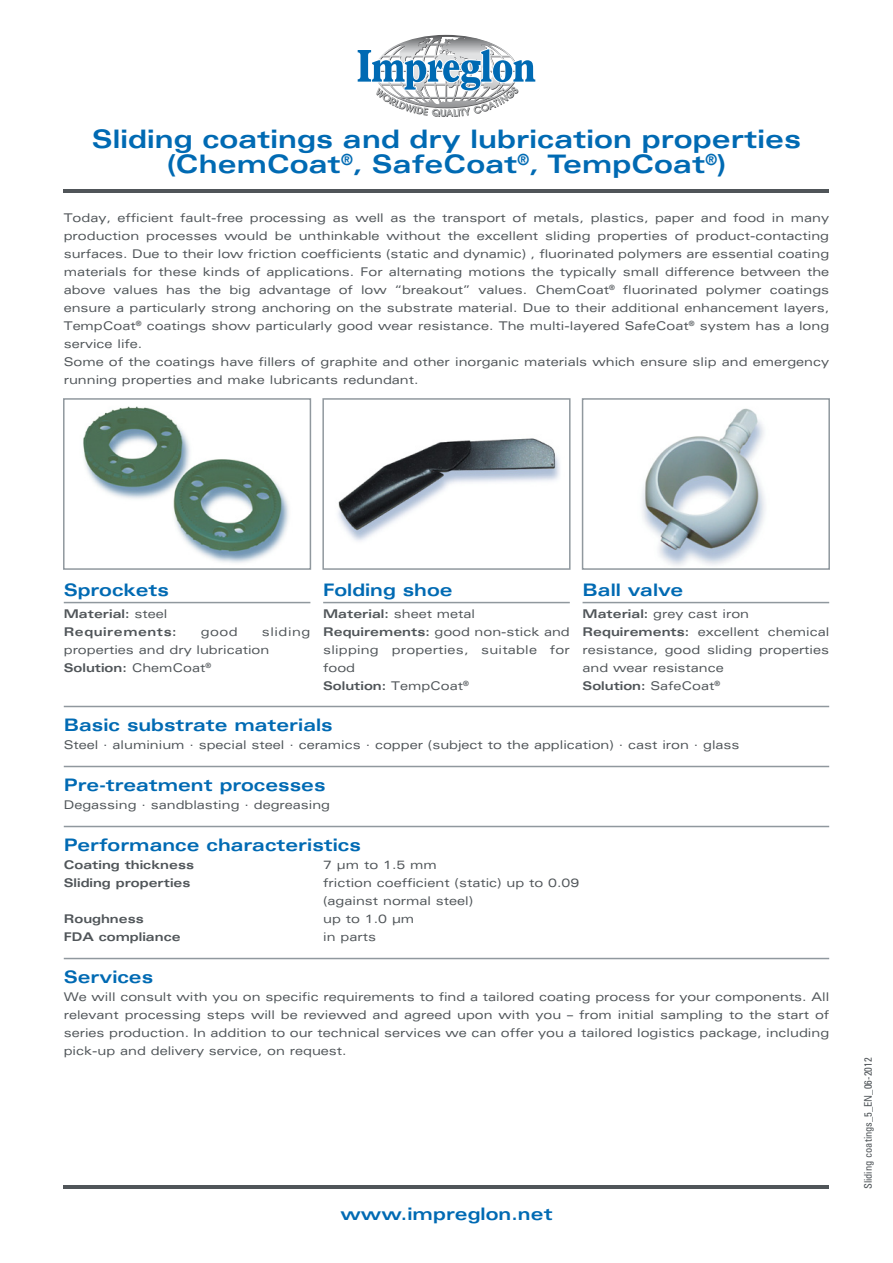
<style>
.page{position:relative;width:893px;height:1263px;background:#fff}
.page>*{position:absolute;margin:0;border:0;box-sizing:border-box;transform-origin:0 0}
.t1{font:700 expanded 25.5px/25.5px "Univers";letter-spacing:.005em;color:#006ab3;text-align:center}
.t2{font:700 expanded 17.25px "Univers";color:#006ab3}
.t3{font:expanded 12px/18px "Univers";color:#505559}
.t4{font:expanded 12px/18px "Univers";letter-spacing:.02em;color:#505559}
.t5{font:700 expanded 12px "Univers";color:#505559}
.t6{font:700 expanded 12px/18px "Univers";letter-spacing:.045em;color:#505559}
.t7{font:condensed 10.5px "Univers";color:#505559}
.s1{font-weight:400}
.s2{font-weight:700}
</style>
<div class="page">
<hr style="left:64px;top:1185px;width:765px;height:4px;background:#505559">
<hr style="left:64px;top:706px;width:765px;height:1px;background:#90989e">
<hr style="left:64px;top:766px;width:765px;height:1px;background:#90989e">
<hr style="left:64px;top:826px;width:765px;height:1px;background:#90989e">
<hr style="left:64px;top:958px;width:765px;height:1px;background:#90989e">
<hr style="left:64px;top:602px;width:246px;height:1px;background:#90989e">
<hr style="left:583px;top:602px;width:246px;height:1px;background:#90989e">
<hr style="left:323px;top:602px;width:247px;height:1px;background:#90989e">
<svg style="left:357px;top:35px;width:179px;height:82px"></svg>
<img style="left:83px;top:406px;width:206px;height:157px">
<div style="left:63px;top:398px;width:248px;height:172px;border:2px solid #90989e"></div>
<img style="left:338px;top:438px;width:222px;height:103px">
<div style="left:322px;top:398px;width:249px;height:172px;border:2px solid #90989e"></div>
<img style="left:642px;top:408px;width:123px;height:158px">
<div style="left:582px;top:398px;width:248px;height:172px;border:2px solid #90989e"></div>
<hr style="left:64px;top:190px;width:765px;height:3px;background:#505559">
<h1 class="t1" style="left:92px;top:126px;width:711px">Sliding coatings and dry lubrication properties (ChemCoat<sup>®</sup>, SafeCoat<sup>®</sup>, TempCoat<sup>®</sup>)</h1>
<p class="t3" style="left:64px;top:209px;width:767px">Today, efficient fault-free processing as well as the transport of metals, plastics, paper and food in many production processes would be unthinkable without the excellent sliding properties of product-contacting surfaces. Due to their low friction coefficients (static and dynamic) , fluorinated polymers are essential coating materials for these kinds of applications. For alternating motions the typically small difference between the above values has the big advantage of low “breakout” values. ChemCoat<sup>®</sup> fluorinated polymer coatings ensure a particularly strong anchoring on the substrate material. Due to their additional enhancement layers, TempCoat<sup>®</sup> coatings show particularly good wear resistance. The multi-layered SafeCoat<sup>®</sup> system has a long service life.<br>Some of the coatings have fillers of graphite and other inorganic materials which ensure slip and emergency running properties and make lubricants redundant.</p>
<h2 class="t2" style="left:64px;top:580px;width:107px">Sprockets</h2>
<p class="t6" style="left:64px;top:605px;width:114px">Material: <span class="s1">steel<br></span>Requirements:</p>
<p class="t3" style="left:64px;top:623px;width:248px;text-indent:198px">sliding properties and dry lubrication<br><span class="s2">Solution:</span> ChemCoat<sup>®</sup></p>
<p class="t3" style="left:201px;top:623px;width:39px">good</p>
<h2 class="t2" style="left:323px;top:580px;width:131px">Folding shoe</h2>
<p class="t4" style="left:323px;top:605px;width:248px"><span class="s2">Material:</span> sheet metal<br><span class="s2">Requirements:</span> good non-stick and slipping properties, suitable for food<br><span class="s2">Solution:</span> TempCoat<sup>®</sup></p>
<h2 class="t2" style="left:583px;top:580px;width:102px">Ball valve</h2>
<p class="t3" style="left:583px;top:605px;width:248px"><span class="s2">Material:</span> grey cast iron<br><span class="s2">Requirements:</span> excellent chemical resistance, good sliding properties and wear resistance<br><span class="s2">Solution:</span> SafeCoat<sup>®</sup></p>
<h2 class="t2" style="left:64px;top:715px;width:270px">Basic substrate materials</h2>
<p class="t3" style="left:64px;top:736px;width:677px">Steel . aluminium . special steel . ceramics . copper (subject to the application) . cast iron . glass</p>
<h2 class="t2" style="left:64px;top:775px;width:263px">Pre-treatment processes</h2>
<p class="t3" style="left:64px;top:796px;width:268px">Degassing . sandblasting . degreasing</p>
<h2 class="t2" style="left:64px;top:835px;width:299px">Performance characteristics</h2>
<p class="t5" style="left:64px;top:858px;width:132px">Coating thickness</p>
<p class="t3" style="left:323px;top:856px;width:115px">7 µm to 1.5 mm</p>
<p class="t5" style="left:64px;top:876px;width:128px">Sliding properties</p>
<p class="t3" style="left:323px;top:874px;width:258px">friction coefficient (static) up to 0.09 (against normal steel)</p>
<p class="t5" style="left:64px;top:912px;width:81px">Roughness</p>
<p class="t3" style="left:323px;top:910px;width:93px">up to 1.0 μm</p>
<p class="t5" style="left:64px;top:930px;width:118px">FDA compliance</p>
<p class="t3" style="left:323px;top:928px;width:54px">in parts</p>
<h2 class="t2" style="left:64px;top:967px;width:91px">Services</h2>
<p class="t3" style="left:64px;top:988px;width:767px;text-align:justify">We will consult with you on specific requirements to find a tailored coating process for your components. All relevant processing steps will be reviewed and agreed upon with you – from initial sampling to the start of series production. In addition to our technical services we can offer you a tailored logistics package, including pick-up and delivery service, on request.</p>
<h2 class="t2" style="left:340px;top:1204px;width:214px">www.impreglon.net</h2>
<p class="t7" style="left:861px;top:1189px;width:133px;rotate:-90deg">Sliding coatings_5_EN_06-2012</p>
</div>
